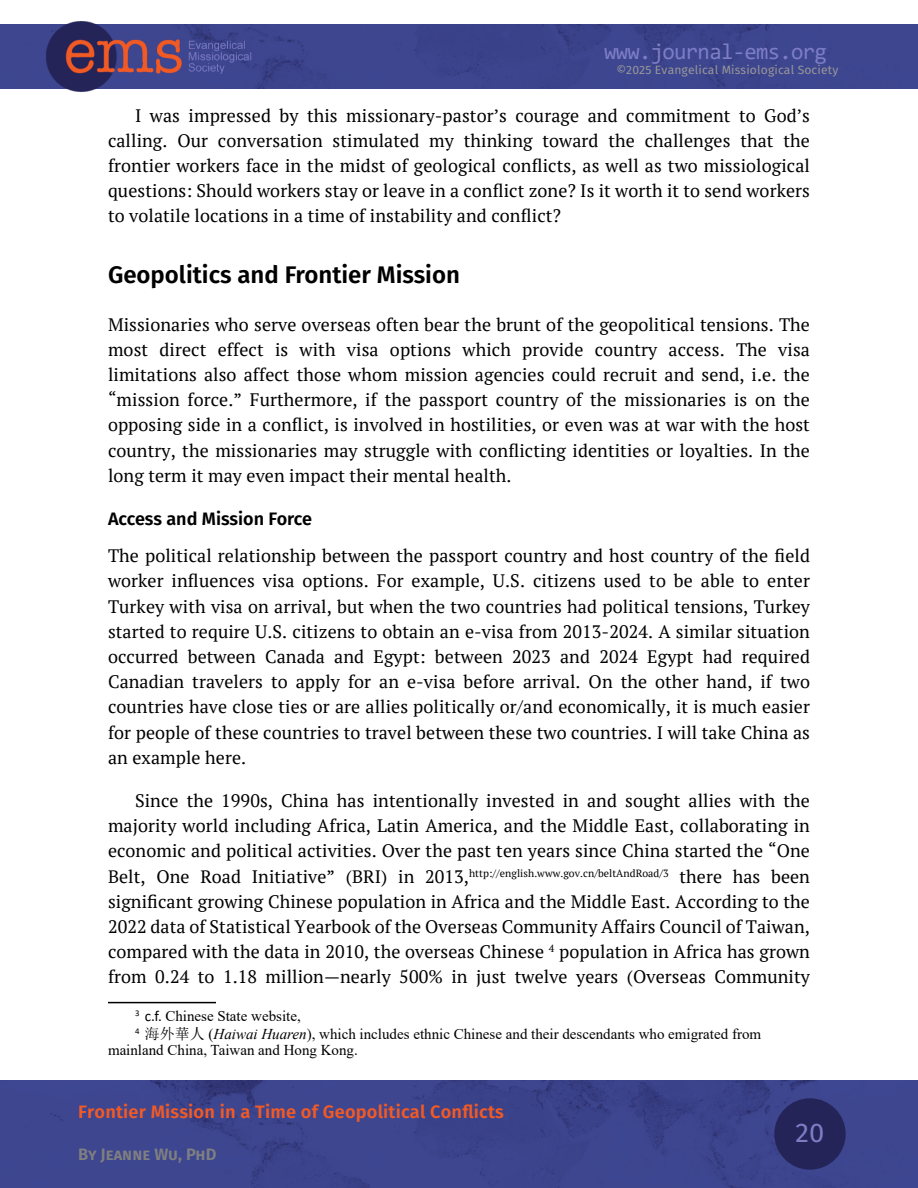
<style>
.page{position:relative;width:918px;height:1188px;background:#fff}
.page>*{position:absolute;margin:0;border:0;box-sizing:border-box;transform-origin:0 0}
.t1{font:27px "Fira Sans";color:#7d7dc5}
.t2{font:600 24px "Fira Sans";color:#000}
.t3{font:22.5px "Consolas";letter-spacing:-.03em;color:#7d7dc5}
.t4{font:18px/25.2px "PT Serif";letter-spacing:.005em;color:#000;text-align:justify}
.t5{font:600 18px "Fira Sans";letter-spacing:.01em;color:#f15a25}
.t6{font:600 18px "Fira Sans";letter-spacing:-.005em;color:#000}
.t7{font:600 16.5px "Fira Sans";color:#808080}
.t8{font:15px/18.3px "Times New Roman";color:#000}
.t9{font:12px "Fira Sans";letter-spacing:.01em;color:#979797}
.s1{font-family:"Calibri"}
.s2{font-family:"Sim Sun"}
.s3{font-style:italic}
</style>
<div class="page">
<div style="left:0;top:24px;width:918px;height:65px;background:#3d468f"></div>
<img style="left:0;top:1080px;width:917px;height:108px">
<div style="left:774px;top:1098px;width:72px;height:72px;background:#242459;border-radius:50%"></div>
<img style="left:45px;top:21px;width:208px;height:71px">
<hr style="left:917px;top:1080px;width:1px;height:108px;background:#242459">
<hr style="left:108px;top:1002px;width:108px;height:1px;background:#000">
<p class="t3" style="left:604px;top:42px;width:224px">www.journal-ems.org</p>
<p class="t9" style="left:616px;top:62px;width:223px">©2025 Evangelical Missiological Society</p>
<p class="t4" style="left:108px;top:102px;width:704px;text-indent:27px">I was impressed by this missionary-pastor’s courage and commitment to God’s calling. Our conversation stimulated my thinking toward the challenges that the frontier workers face in the midst of geological conflicts, as well as two missiological questions: Should workers stay or leave in a conflict zone? Is it worth it to send workers to volatile locations in a time of instability and conflict?</p>
<h2 class="t2" style="left:108px;top:260px;width:353px">Geopolitics and Frontier Mission</h2>
<p class="t4" style="left:108px;top:311px;width:703px">Missionaries who serve overseas often bear the brunt of the geopolitical tensions. The most direct effect is with visa options which provide country access. The visa limitations also affect those whom mission agencies could recruit and send, i.e. the “mission force.” Furthermore, if the passport country of the missionaries is on the opposing side in a conflict, is involved in hostilities, or even was at war with the host country, the missionaries may struggle with conflicting identities or loyalties. In the long term it may even impact their mental health.</p>
<p class="t6" style="left:108px;top:508px;width:206px">Access and Mission Force</p>
<p class="t4" style="left:108px;top:543px;width:704px">The political relationship between the passport country and host country of the field worker influences visa options. For example, U.S. citizens used to be able to enter Turkey with visa on arrival, but when the two countries had political tensions, Turkey started to require U.S. citizens to obtain an e-visa from 2013-2024. A similar situation occurred between Canada and Egypt: between 2023 and 2024 Egypt had required Canadian travelers to apply for an e-visa before arrival. On the other hand, if two countries have close ties or are allies politically or/and economically, it is much easier for people of these countries to travel between these two countries. I will take China as an example here.</p>
<p class="t4" style="left:108px;top:788px;width:704px;text-indent:27px">Since the 1990s, China has intentionally invested in and sought allies with the majority world including Africa, Latin America, and the Middle East, collaborating in economic and political activities. Over the past ten years since China started the “One Belt, One Road Initiative” (BRI) in 2013,<sup>http://english.www.gov.cn/beltAndRoad/3</sup> there has been significant growing Chinese population in Africa and the Middle East. According to the 2022 data of Statistical Yearbook of the Overseas Community Affairs Council of Taiwan, compared with the data in 2010, the overseas Chinese <sup>4</sup> population in Africa has grown from 0.24 to 1.18 million—nearly 500% in just twelve years (Overseas Community</p>
<p class="t8" style="left:135px;top:1008px;width:628px"><sup>3</sup> <span class="s1">c.f.</span> Chinese State website,<br><sup>4</sup> <span class="s2">海外華人</span> (<span class="s3">Haiwai Huaren</span>), which includes ethnic Chinese and their descendants who emigrated from</p>
<p class="t8" style="left:108px;top:1042px;width:251px">mainland China, Taiwan and Hong Kong.</p>
<p class="t5" style="left:78px;top:1101px;width:427px">Frontier Mission in a Time of Geopolitical Conflicts</p>
<p class="t7" style="left:78px;top:1145px;width:140px">By Jeanne Wu, PhD</p>
<h1 class="t1" style="left:796px;top:1117px;width:30px">20</h1>
</div>
